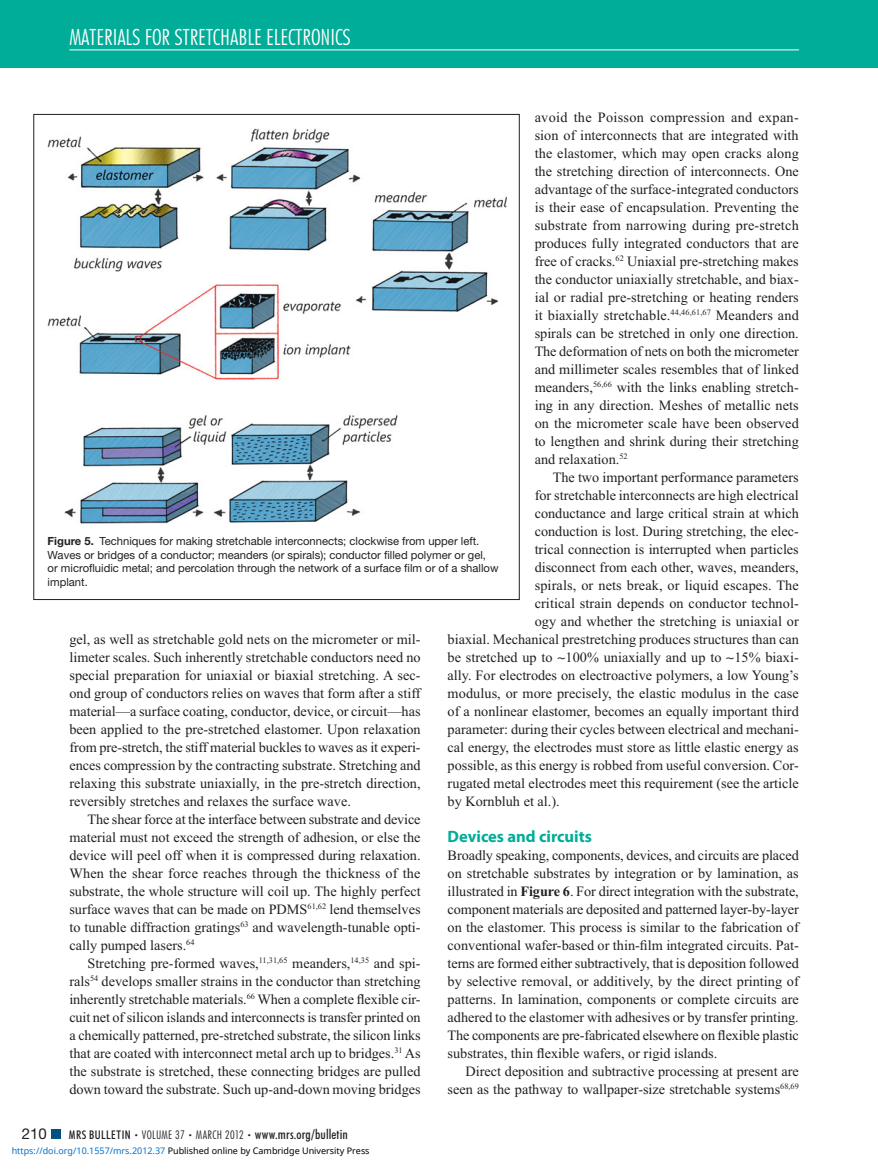
<style>
.page{position:relative;width:878px;height:1175px;background:#fff}
.page>*{position:absolute;margin:0;border:0;box-sizing:border-box;transform-origin:0 0}
.t1{font:300 condensed 22.5px "Futura BT";color:#fff}
.t2{font:700 16.5px "Myriad Pro";color:#00ad98}
.t3{font:15px "Helvetica Neue LT Std";color:#231f20}
.t4{font:14.25px/18px "Times New Roman";color:#231f20;text-align:justify}
.t5{font:500 condensed 13.5px "Futura BT";letter-spacing:.01em;color:#231f20}
.t6{font:11.25px/13.5px "Helvetica Neue LT Std";color:#231f20}
.t7{font:9px "Noto Sans";color:#000}
.s1{font-family:"Tn Q"}
.s2{font-weight:700}
.s3{font-size:12px}
.s4{font-weight:300;font-size:7.5px}
.s5{font-weight:300;font-size:12px}
.s6{color:#0172cf}
</style>
<div class="page">
<div style="left:0;top:0;width:878px;height:68px;background:#00ad98"></div>
<hr style="left:69px;top:50px;width:730px;height:1px;background:#fff">
<div style="left:51px;top:1130px;width:9px;height:8px;background:#005080"></div>
<img style="left:48px;top:128px;width:459px;height:395px">
<h1 class="t1" style="left:69px;top:29px;width:283px">MATERIALS FOR STRETCHABLE ELECTRONICS</h1>
<p class="t4" style="left:534px;top:109px;width:266px">avoid the Poisson compression and expan&shy;sion of interconnects that are integrated with the elastomer, which may open cracks along the stretching direction of interconnects. One advantage of the surface-integrated conductors is their ease of encapsulation. Preventing the substrate from narrowing during pre-stretch produces fully integrated conductors that are free of cracks. <sup>62</sup> Uniaxial pre-stretching makes the conductor uniaxially stretchable, and biax&shy;ial or radial pre-stretching or heating renders it biaxially stretchable. <sup>44,46,61,67</sup> Meanders and spirals can be stretched in only one direction.<br>The deformation of nets on both the micrometer and millimeter scales resembles that of linked meanders, <sup>56,66</sup> with the links enabling stretch&shy;ing in any direction. Meshes of metallic nets on the micrometer scale have been observed to lengthen and shrink during their stretching and relaxation. <sup>52</sup></p>
<p class="t4" style="left:552px;top:469px;width:248px">The two important performance parameters</p>
<p class="t4" style="left:534px;top:487px;width:266px">for stretchable interconnects are high electrical</p>
<p class="t4" style="left:534px;top:505px;width:266px">conductance and large critical strain at which</p>
<p class="t4" style="left:534px;top:523px;width:266px">conduction is lost. During stretching, the elec-</p>
<p class="t4" style="left:534px;top:541px;width:266px">trical connection is interrupted when particles</p>
<p class="t4" style="left:534px;top:559px;width:266px">disconnect from each other, waves, meanders,</p>
<p class="t4" style="left:534px;top:577px;width:265px">spirals, or nets break, or liquid escapes. The</p>
<p class="t4" style="left:534px;top:595px;width:266px">critical strain depends on conductor technol-</p>
<p class="t4" style="left:534px;top:613px;width:265px">ogy and whether the stretching is uniaxial or</p>
<p class="t4" style="left:447px;top:631px;width:352px">biaxial. Mechanical prestretching produces structures than can</p>
<p class="t4" style="left:447px;top:649px;width:353px">be stretched up to <span class="s1">∼</span> 100% uniaxially and up to <span class="s1">∼</span> 15% biaxi-</p>
<p class="t4" style="left:447px;top:667px;width:353px">ally. For electrodes on electroactive polymers, a low Young’s</p>
<p class="t4" style="left:447px;top:685px;width:353px">modulus, or more precisely, the elastic modulus in the case</p>
<p class="t4" style="left:447px;top:703px;width:353px">of a nonlinear elastomer, becomes an equally important third</p>
<p class="t4" style="left:447px;top:721px;width:353px">parameter: during their cycles between electrical and mechani-</p>
<p class="t4" style="left:447px;top:739px;width:353px">cal energy, the electrodes must store as little elastic energy as</p>
<p class="t4" style="left:447px;top:757px;width:353px">possible, as this energy is robbed from useful conversion. Cor-</p>
<p class="t4" style="left:447px;top:775px;width:353px">rugated metal electrodes meet this requirement (see the article</p>
<p class="t4" style="left:447px;top:793px;width:114px">by Kornbluh et al.).</p>
<p class="t2" style="left:447px;top:830px;width:146px">Devices and circuits</p>
<p class="t4" style="left:447px;top:847px;width:353px">Broadly speaking, components, devices, and circuits are placed on stretchable substrates by integration or by lamination, as illustrated in <span class="s2">Figure 6</span> . For direct integration with the substrate, component materials are deposited and patterned layer-by-layer on the elastomer. This process is similar to the fabrication of conventional wafer-based or thin-film integrated circuits. Pat&shy;terns are formed either subtractively, that is deposition followed by selective removal, or additively, by the direct printing of patterns. In lamination, components or complete circuits are adhered to the elastomer with adhesives or by transfer printing.<br>The components are pre-fabricated elsewhere on flexible plastic substrates, thin flexible wafers, or rigid islands.</p>
<p class="t4" style="left:447px;top:1063px;width:353px;text-align:right">Direct deposition and subtractive processing at present are seen as the pathway to wallpaper-size stretchable systems <sup>68,69</sup></p>
<p class="t6" style="left:48px;top:536px;width:452px"><span class="s2">Figure 5.</span> Techniques for making stretchable interconnects; clockwise from upper left.<br>Waves or bridges of a conductor; meanders (or spirals); conductor filled polymer or gel, or microfluidic metal; and percolation through the network of a surface film or of a shallow implant.</p>
<p class="t4" style="left:69px;top:631px;width:353px">gel, as well as stretchable gold nets on the micrometer or mil&shy;limeter scales. Such inherently stretchable conductors need no special preparation for uniaxial or biaxial stretching. A sec&shy;ond group of conductors relies on waves that form after a stiff material—a surface coating, conductor, device, or circuit—has been applied to the pre-stretched elastomer. Upon relaxation from pre-stretch, the stiff material buckles to waves as it experi&shy;ences compression by the contracting substrate. Stretching and relaxing this substrate uniaxially, in the pre-stretch direction, reversibly stretches and relaxes the surface wave.</p>
<p class="t4" style="left:69px;top:811px;width:353px;text-indent:18px">The shear force at the interface between substrate and device material must not exceed the strength of adhesion, or else the device will peel off when it is compressed during relaxation.<br>When the shear force reaches through the thickness of the substrate, the whole structure will coil up. The highly perfect surface waves that can be made on PDMS <sup>61,62</sup> lend themselves to tunable diffraction gratings <sup>63</sup> and wavelength-tunable opti&shy;cally pumped lasers. <sup>64</sup></p>
<p class="t4" style="left:69px;top:955px;width:353px;text-indent:18px">Stretching pre-formed waves, <sup>11,31,65</sup> meanders, <sup>14,35</sup> and spi&shy;rals <sup>54</sup> develops smaller strains in the conductor than stretching inherently stretchable materials. <sup>66</sup> When a complete flexible cir&shy;cuit net of silicon islands and interconnects is transfer printed on a chemically patterned, pre-stretched substrate, the silicon links that are coated with interconnect metal arch up to bridges. <sup>31</sup> As the substrate is stretched, these connecting bridges are pulled down toward the substrate. Such up-and-down moving bridges</p>
<p class="t3" style="left:22px;top:1128px;width:27px">210</p>
<p class="t5" style="left:69px;top:1129px;width:280px"><span class="s3">MRS BULLETIN</span> <span class="s4">•</span> <span class="s5">VOLUME 37</span> <span class="s4">•</span> <span class="s5">MARCH 2012</span> <span class="s4">•</span> www.mrs.org/bulletin</p>
<p class="t7" style="left:12px;top:1143px;width:359px"><span class="s6">https://doi.org/10.1557/mrs.2012.37</span> Published online by Cambridge University Press</p>
</div>
